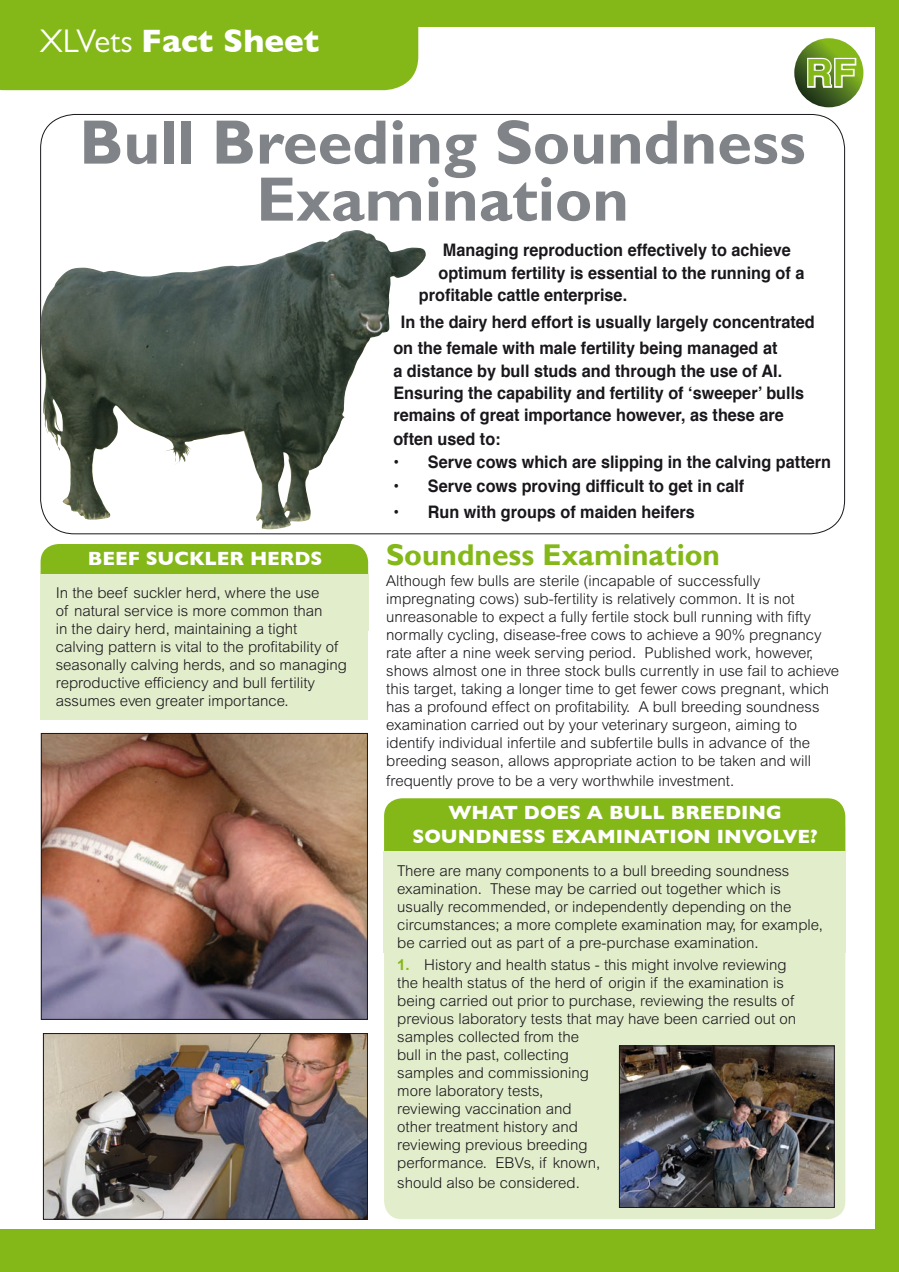
<style>
.page{position:relative;width:899px;height:1272px;background:#fff}
.page>*{position:absolute;margin:0;border:0;box-sizing:border-box;transform-origin:0 0}
.t1{font:700 63px/57px "Gill Sans";color:#808387;text-align:center}
.t2{font:700 37.5px "Helvetica";color:#84b819}
.t3{font:700 33px "Gill Sans";color:#fff}
.t4{font:700 30px "Gill Sans";color:#84b819}
.t5{font:700 19.5px/23.4px "Gill Sans";color:#fff;text-align:center}
.t6{font:700 17.25px/22.8px "Helvetica";color:#1a171c;scale:.94 1}
.t7{font:300 15px/18px "Arial";color:#1a171c}
.s1{font-weight:400}
.s2{font-weight:700;color:#84b819}
</style>
<div class="page">
<div style="left:0;top:0;width:896px;height:27px;background:#84b819"></div>
<div style="left:875px;top:0;width:23px;height:1272px;background:#84b819"></div>
<div style="left:0;top:1229px;width:896px;height:43px;background:#84b819"></div>
<div style="left:41px;top:544px;width:327px;height:77px;background:#84b819;border-radius:18px"></div>
<div style="left:40px;top:574px;width:328px;height:57px;background:#e2edcb"></div>
<svg style="left:794px;top:38px;width:69px;height:69px"></svg>
<svg style="left:805px;top:56px;width:52px;height:61px"></svg>
<div style="left:41px;top:632px;width:327px;height:88px;background:#e2edcb"></div>
<img style="left:43px;top:735px;width:323px;height:283px">
<div style="left:41px;top:733px;width:327px;height:287px;border:1px solid #1a171c"></div>
<img style="left:45px;top:1035px;width:321px;height:183px">
<div style="left:43px;top:1033px;width:325px;height:187px;border:1px solid #1a171c"></div>
<div style="left:384px;top:810px;width:461px;height:409px;background:#e2edcb;border-radius:18px"></div>
<div style="left:384px;top:798px;width:461px;height:118px;background:#84b819;border-radius:18px"></div>
<div style="left:383px;top:851px;width:462px;height:101px;background:#e2edcb"></div>
<img style="left:621px;top:1048px;width:211px;height:158px">
<div style="left:619px;top:1046px;width:215px;height:162px;border:1px solid #1a171c"></div>
<img style="left:40px;top:231px;width:308px;height:289px">
<div style="left:0;top:27px;width:418px;height:63px;background:#84b819"></div>
<h3 class="t3" style="left:40px;top:22px;width:281px"><span class="s1">XLVets</span> Fact Sheet</h3>
<h2 class="t2" style="left:805px;top:43px;width:51px">RF</h2>
<h1 class="t1" style="left:79px;top:114px;width:728px">Bull Breeding Soundness<br>Examination</h1>
<p class="t6" style="left:443px;top:239px;width:372px">Managing reproduction effectively to achieve</p>
<p class="t6" style="left:438px;top:261px;width:391px">optimum fertility is essential to the running of a</p>
<p class="t6" style="left:419px;top:284px;width:223px">profitable cattle enterprise.</p>
<p class="t6" style="left:393px;top:309px;width:449px;line-height:26.4px;text-indent:8px">In the dairy herd effort is usually largely concentrated on the female with male fertility being managed at</p>
<p class="t6" style="left:393px;top:359px;width:438px">a distance by bull studs and through the use of AI.<br>Ensuring the capability and fertility of ‘sweeper’ bulls remains of great importance however, as these are often used to:</p>
<p class="t6" style="left:393px;top:451px;width:467px">• Serve cows which are slipping in the calving pattern</p>
<p class="t6" style="left:393px;top:475px;width:375px">• Serve cows proving difficult to get in calf</p>
<p class="t6" style="left:393px;top:501px;width:322px">• Run with groups of maiden heifers</p>
<h3 class="t5" style="left:88px;top:546px;width:236px">BEEF SUCKLER HERDS</h3>
<h3 class="t4" style="left:386px;top:537px;width:335px">Soundness Examination</h3>
<p class="t7" style="left:56px;top:584px;width:293px">In the beef suckler herd, where the use<br>of natural service is more common than<br>in the dairy herd, maintaining a tight calving pattern is vital to the profitability of seasonally calving herds, and so managing reproductive efficiency and bull fertility assumes even greater importance.</p>
<p class="t7" style="left:386px;top:572px;width:454px">Although few bulls are sterile (incapable of successfully impregnating cows) sub-fertility is relatively common. It is not unreasonable to expect a fully fertile stock bull running with fifty normally cycling, disease-free cows to achieve a 90% pregnancy rate after a nine week serving period. Published work, however, shows almost one in three stock bulls currently in use fail to achieve this target, taking a longer time to get fewer cows pregnant, which has a profound effect on profitability. A bull breeding soundness examination carried out by your veterinary surgeon, aiming to identify individual infertile and subfertile bulls in advance of the breeding season, allows appropriate action to be taken and will</p>
<p class="t7" style="left:386px;top:771px;width:349px">frequently prove to be a very worthwhile investment.</p>
<h3 class="t5" style="left:412px;top:801px;width:407px">WHAT DOES A BULL BREEDING<br>SOUNDNESS EXAMINATION INVOLVE?</h3>
<p class="t7" style="left:397px;top:862px;width:427px">There are many components to a bull breeding soundness examination. These may be carried out together which is usually recommended, or independently depending on the circumstances; a more complete examination may, for example, be carried out as part of a pre-purchase examination.</p>
<p class="t7" style="left:397px;top:956px;width:400px"><span class="s2">1.</span> History and health status - this might involve reviewing the health status of the herd of origin if the examination is being carried out prior to purchase, reviewing the results of previous laboratory tests that may have been carried out on samples collected from the<br>bull in the past, collecting<br>samples and commissioning<br>more laboratory tests,<br>reviewing vaccination and<br>other treatment history and<br>reviewing previous breeding<br>performance. EBVs, if known,</p>
<p class="t7" style="left:397px;top:1173px;width:184px">should also be considered.</p>
</div>
